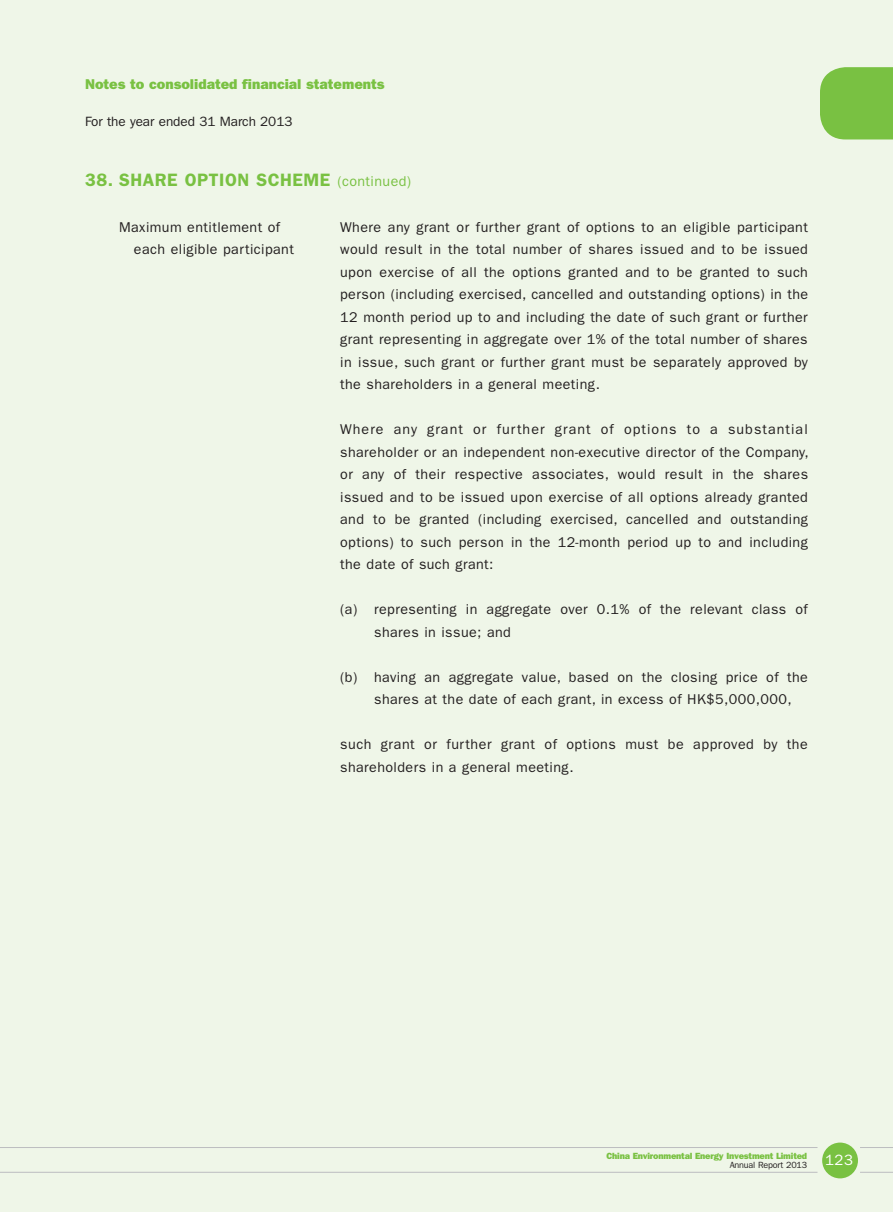
<style>
.page{position:relative;width:893px;height:1212px;background:#eff6e8}
.page>*{position:absolute;margin:0;border:0;box-sizing:border-box;transform-origin:0 0}
.Heading_1{font:600 18px "ITC Franklin Gothic Std";letter-spacing:.03em;color:#79c142}
.t1{font:15px "ITC Franklin Gothic Std";color:#fff}
.Body_Text{font:14.25px/22.5px "ITC Franklin Gothic Std";letter-spacing:.03em;color:#231f20}
.t2{font:14.25px "ITC Franklin Gothic Std Hvy";color:#79c142}
.t3{font:13.5px "ITC Franklin Gothic Std";letter-spacing:-.005em;color:#231f20}
.t4{font:9px "ITC Franklin Gothic Std Hvy";letter-spacing:-.02em;color:#79c142}
.t5{font:9px "ITC Franklin Gothic Std";letter-spacing:-.02em;color:#231f20}
.s1{font-weight:400;font-size:14.25px}
</style>
<div class="page">
<div style="left:822px;top:1142px;width:36px;height:36px;background:#79c142;border-radius:50%"></div>
<hr style="left:860px;top:1147px;width:33px;height:1px;background:#bcbdc0">
<hr style="left:860px;top:1172px;width:33px;height:1px;background:#bcbdc0">
<hr style="left:0;top:1147px;width:817px;height:1px;background:#bcbdc0">
<hr style="left:0;top:1172px;width:817px;height:1px;background:#bcbdc0">
<div style="left:820px;top:67px;width:73px;height:72px;background:#79c142"></div>
<p class="t2" style="left:85px;top:76px;width:301px">Notes to consolidated financial statements</p>
<p class="t3" style="left:85px;top:113px;width:209px">For the year ended 31 March 2013</p>
<p class="Heading_1" style="left:85px;top:169px;width:328px">38. SHARE OPTION SCHEME <span class="s1">(continued)</span></p>
<p class="Body_Text" style="left:134px;top:216px;width:162px;text-indent:-15px">Maximum entitlement of each eligible participant</p>
<p class="Body_Text" style="left:340px;top:216px;width:470px;text-align:justify">Where any grant or further grant of options to an eligible participant would result in the total number of shares issued and to be issued upon exercise of all the options granted and to be granted to such person (including exercised, cancelled and outstanding options) in the 12 month period up to and including the date of such grant or further grant representing in aggregate over 1% of the total number of shares in issue, such grant or further grant must be separately approved by the shareholders in a general meeting.</p>
<p class="Body_Text" style="left:340px;top:418px;width:470px;text-align:justify">Where any grant or further grant of options to a substantial shareholder or an independent non-executive director of the Company, or any of their respective associates, would result in the shares issued and to be issued upon exercise of all options already granted and to be granted (including exercised, cancelled and outstanding options) to such person in the 12-month period up to and including the date of such grant:</p>
<p class="Body_Text" style="left:374px;top:598px;width:435px;text-indent:-34px">(a) representing in aggregate over 0.1% of the relevant class of shares in issue; and</p>
<p class="Body_Text" style="left:374px;top:666px;width:435px;text-indent:-34px">(b) having an aggregate value, based on the closing price of the shares at the date of each grant, in excess of HK$5,000,000,</p>
<p class="Body_Text" style="left:340px;top:733px;width:469px">such grant or further grant of options must be approved by the shareholders in a general meeting.</p>
<p class="t4" style="left:606px;top:1150px;width:202px">China Environmental Energy Investment Limited</p>
<p class="t5" style="left:730px;top:1159px;width:79px">Annual Report 2013</p>
<p class="t1" style="left:825px;top:1151px;width:29px">123</p>
</div>
